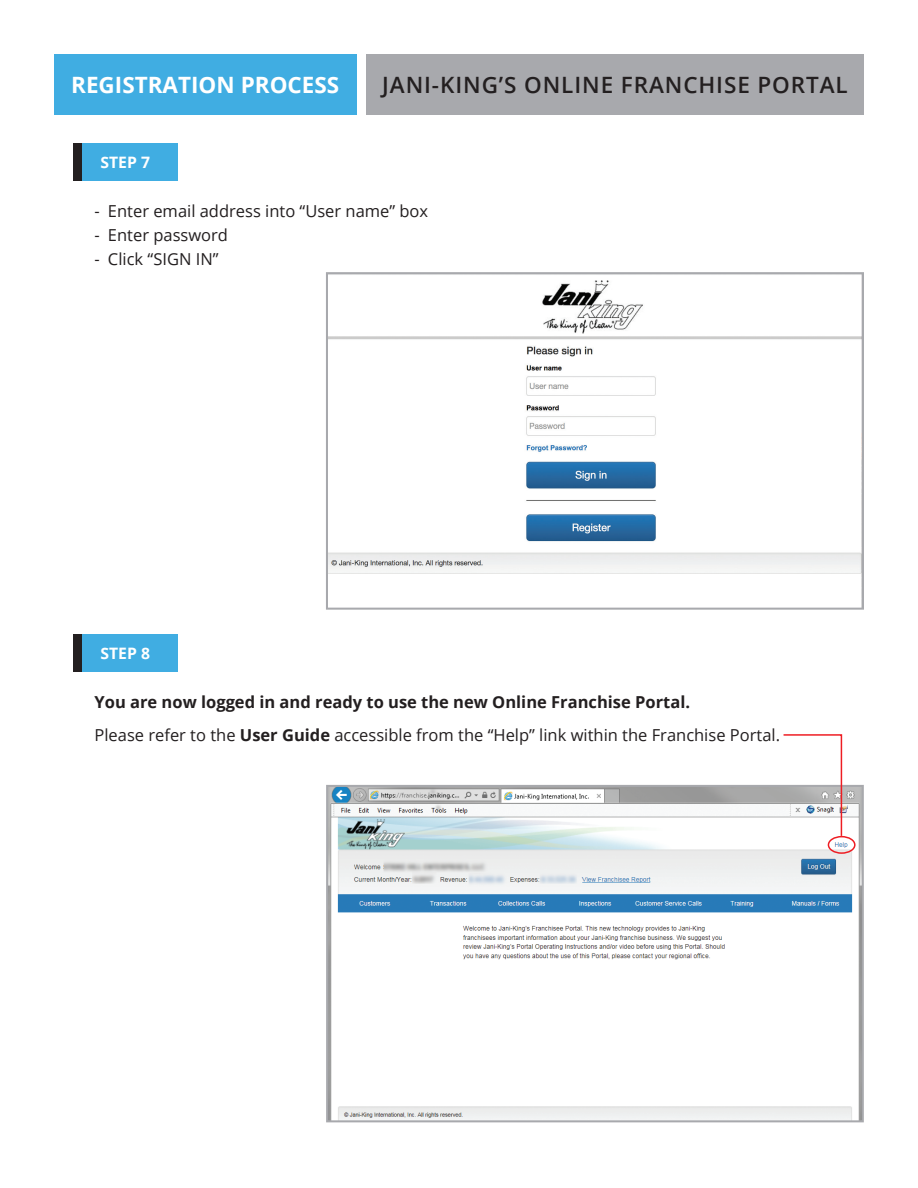
<style>
.page{position:relative;width:918px;height:1188px;background:#fff}
.page>*{position:absolute;margin:0;border:0;box-sizing:border-box;transform-origin:0 0}
.t1{font:600 22.5px "Open Sans";letter-spacing:.04em;color:#231f20}
.t2{font:700 22.5px "Open Sans";color:#fff}
.t3{font:16.5px "Open Sans";color:#231f20}
.t4{font:700 16.5px "Open Sans";color:#231f20}
.t5{font:700 15.75px "Open Sans";color:#fff}
.s1{font-weight:700}
</style>
<div class="page">
<div style="left:54px;top:54px;width:303px;height:61px;background:#40ade2"></div>
<div style="left:366px;top:54px;width:498px;height:61px;background:#a8a9ad"></div>
<img style="left:329px;top:280px;width:532px;height:294px">
<div style="left:326px;top:272px;width:538px;height:338px;border:2px solid #a8a9ad"></div>
<img style="left:329px;top:788px;width:532px;height:331px">
<div style="left:326px;top:785px;width:538px;height:337px;border:2px solid #a8a9ad"></div>
<div style="left:74px;top:143px;width:104px;height:38px;background:#40ade2"></div>
<div style="left:74px;top:634px;width:104px;height:38px;background:#40ade2"></div>
<div style="left:74px;top:143px;width:8px;height:38px;background:#231f20"></div>
<div style="left:74px;top:634px;width:8px;height:38px;background:#231f20"></div>
<div style="left:828px;top:836px;width:28px;height:18px;border:2px solid #ee1d23;border-radius:50%"></div>
<svg style="left:782px;top:734px;width:61px;height:103px"></svg>
<h1 class="t2" style="left:71px;top:69px;width:270px">REGISTRATION PROCESS</h1>
<h1 class="t1" style="left:382px;top:69px;width:467px">JANI-KING’S ONLINE FRANCHISE PORTAL</h1>
<p class="t5" style="left:101px;top:151px;width:51px">STEP 7</p>
<p class="t3" style="left:94px;top:200px;width:335px">- Enter email address into “User name” box</p>
<p class="t3" style="left:94px;top:224px;width:135px">- Enter password</p>
<p class="t3" style="left:94px;top:248px;width:126px">- Click “SIGN IN”</p>
<p class="t5" style="left:101px;top:642px;width:51px">STEP 8</p>
<p class="t4" style="left:94px;top:691px;width:597px">You are now logged in and ready to use the new Online Franchise Portal.</p>
<p class="t3" style="left:94px;top:724px;width:687px">Please refer to the <span class="s1">User Guide</span> accessible from the “Help” link within the Franchise Portal.</p>
</div>
